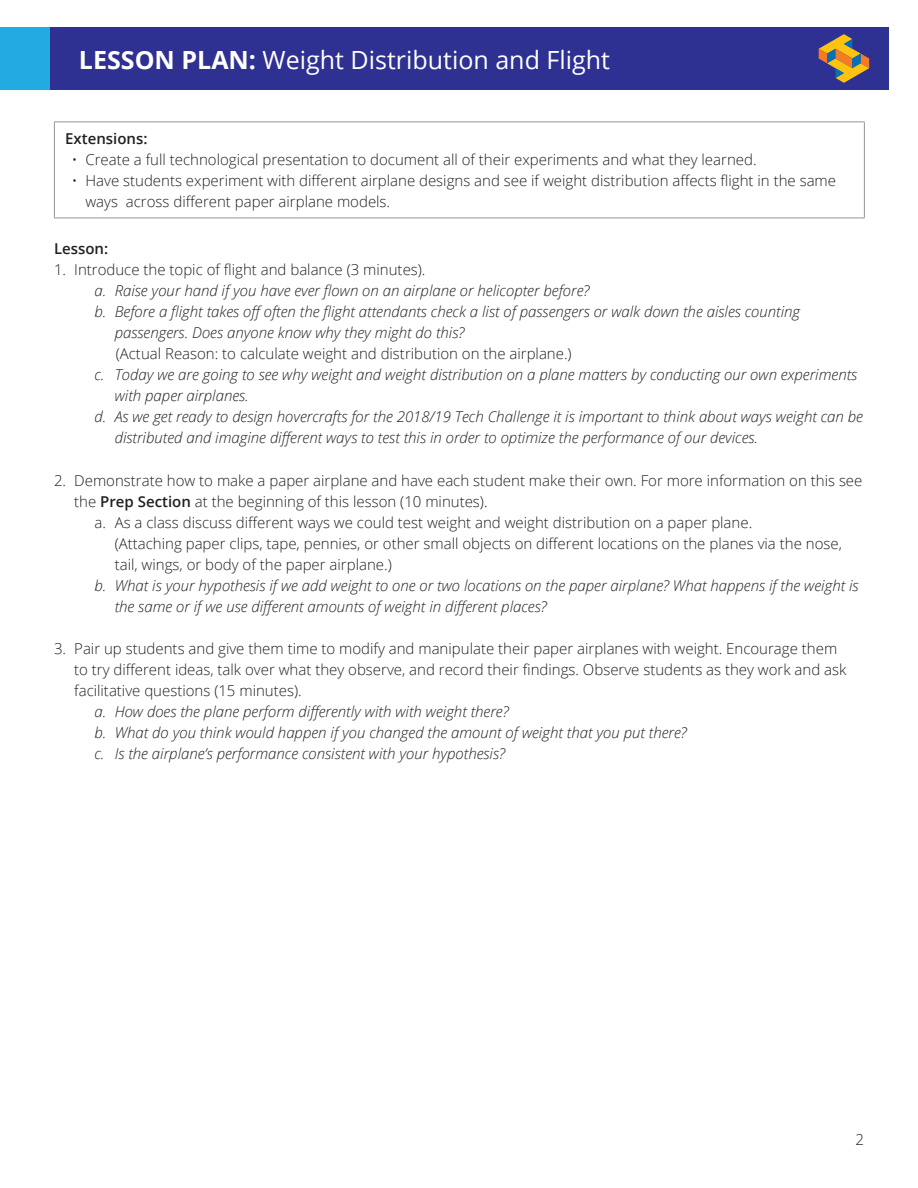
<style>
.page{position:relative;width:918px;height:1188px;background:#fff}
.page>*{position:absolute;margin:0;border:0;box-sizing:border-box;transform-origin:0 0}
.t1{font:25.05px "Open Sans";color:#fff}
.Sub-bullet__no_lette{font:300 15px/21px "Open Sans";color:#231f20}
.t2{font:italic 300 15px/21px "Open Sans";color:#231f20}
.t3{font:600 15px "Open Sans";color:#231f20}
.s1{font-weight:700}
.s2{font-weight:600}
</style>
<div class="page">
<div style="left:26px;top:27px;width:864px;height:63px;background:#2e3092"></div>
<svg style="left:819px;top:34px;width:50px;height:49px"></svg>
<div style="left:0;top:27px;width:50px;height:63px;background:#22abe2"></div>
<hr style="left:54px;top:122px;width:811px;height:1px;background:#939598">
<hr style="left:54px;top:122px;width:1px;height:96px;background:#939598">
<hr style="left:864px;top:122px;width:1px;height:96px;background:#939598">
<hr style="left:54px;top:218px;width:811px;height:1px;background:#939598">
<h1 class="t1" style="left:79px;top:43px;width:533px"><span class="s1">LESSON PLAN:</span> Weight Distribution and Flight</h1>
<p class="t3" style="left:65px;top:128px;width:84px">Extensions:</p>
<p class="Sub-bullet__no_lette" style="left:72px;top:149px;width:686px">• Create a full technological presentation to document all of their experiments and what they learned.</p>
<p class="Sub-bullet__no_lette" style="left:85px;top:170px;width:752px;text-indent:-14px">• Have students experiment with different airplane designs and see if weight distribution affects flight in the same ways across different paper airplane models.</p>
<p class="t3" style="left:54px;top:239px;width:56px">Lesson:</p>
<p class="Sub-bullet__no_lette" style="left:54px;top:259px;width:373px">1. Introduce the topic of flight and balance (3 minutes).</p>
<p class="t2" style="left:94px;top:280px;width:496px">a. Raise your hand if you have ever flown on an airplane or helicopter before?</p>
<p class="t2" style="left:115px;top:301px;width:687px;text-indent:-20px">b. Before a flight takes off often the flight attendants check a list of passengers or walk down the aisles counting passengers. Does anyone know why they might do this?</p>
<p class="Sub-bullet__no_lette" style="left:116px;top:343px;width:457px">(Actual Reason: to calculate weight and distribution on the airplane.)</p>
<p class="t2" style="left:115px;top:364px;width:744px;text-indent:-20px">c. Today we are going to see why weight and weight distribution on a plane matters by conducting our own experiments with paper airplanes.</p>
<p class="t2" style="left:115px;top:406px;width:750px;text-indent:-20px">d. As we get ready to design hovercrafts for the 2018/19 Tech Challenge it is important to think about ways weight can be distributed and imagine different ways to test this in order to optimize the performance of our devices.</p>
<p class="Sub-bullet__no_lette" style="left:74px;top:470px;width:790px;text-indent:-20px">2. Demonstrate how to make a paper airplane and have each student make their own. For more information on this see the <span class="s2">Prep Section</span> at the beginning of this lesson (10 minutes).</p>
<p class="Sub-bullet__no_lette" style="left:94px;top:512px;width:659px">a. As a class discuss different ways we could test weight and weight distribution on a paper plane.</p>
<p class="Sub-bullet__no_lette" style="left:115px;top:533px;width:729px">(Attaching paper clips, tape, pennies, or other small objects on different locations on the planes via the nose, tail, wings, or body of the paper airplane.)</p>
<p class="t2" style="left:115px;top:574px;width:745px;text-indent:-20px">b. What is your hypothesis if we add weight to one or two locations on the paper airplane? What happens if the weight is the same or if we use different amounts of weight in different places?</p>
<p class="Sub-bullet__no_lette" style="left:74px;top:638px;width:774px;text-indent:-20px">3. Pair up students and give them time to modify and manipulate their paper airplanes with weight. Encourage them to try different ideas, talk over what they observe, and record their findings. Observe students as they work and ask facilitative questions (15 minutes).</p>
<p class="t2" style="left:94px;top:700px;width:416px">a. How does the plane perform differently with with weight there?</p>
<p class="t2" style="left:94px;top:721px;width:594px">b. What do you think would happen if you changed the amount of weight that you put there?</p>
<p class="t2" style="left:94px;top:742px;width:412px">c. Is the airplane’s performance consistent with your hypothesis?</p>
<p class="Sub-bullet__no_lette" style="left:855px;top:1129px;width:10px">2</p>
</div>
